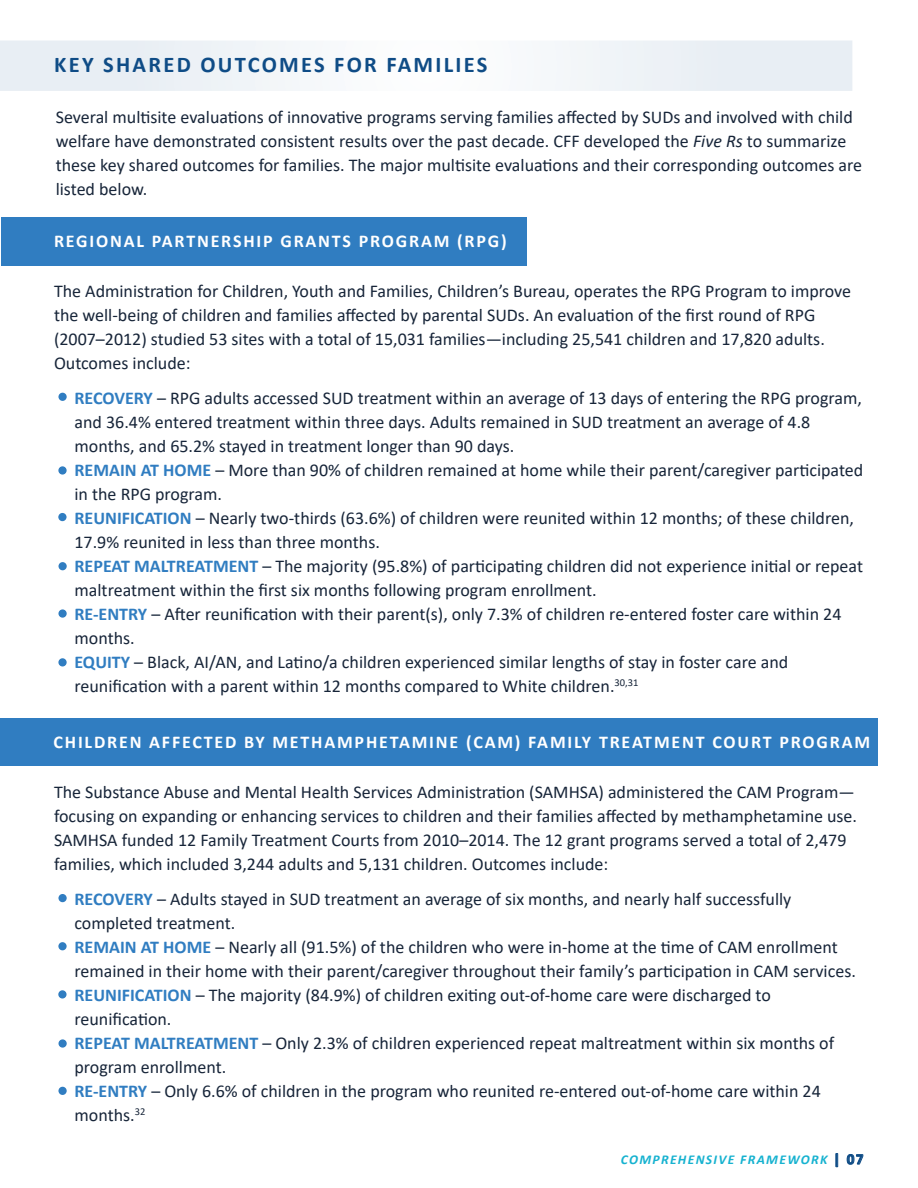
<style>
.page{position:relative;width:918px;height:1188px;background:#fff}
.page>*{position:absolute;margin:0;border:0;box-sizing:border-box;transform-origin:0 0}
.t1{font:700 22.5px "Calibri";letter-spacing:.1em;color:#0f4c86}
.t2{font:18px/24px "Calibri";color:#172539}
.t3{font:700 18px "Calibri";letter-spacing:.1em;color:#fff}
.t4{font:italic 700 13.5px "Calibri";letter-spacing:.1em;color:#16b2d0}
.s1{font-style:italic}
.s2{font-weight:700;color:#307dc1}
.s3{font-style:normal;font-size:15px;color:#0f4c86}
</style>
<div class="page">
<div style="left:1px;top:218px;width:525px;height:48px;background:#307dc1"></div>
<svg style="left:0;top:40px;width:852px;height:51px"></svg>
<div style="left:58px;top:466px;width:9px;height:9px;background:#307dc1;border-radius:50%"></div>
<div style="left:58px;top:393px;width:9px;height:8px;background:#307dc1;border-radius:50%"></div>
<div style="left:58px;top:658px;width:9px;height:8px;background:#307dc1;border-radius:50%"></div>
<div style="left:59px;top:562px;width:8px;height:8px;background:#307dc1;border-radius:50%"></div>
<div style="left:58px;top:609px;width:9px;height:9px;background:#307dc1;border-radius:50%"></div>
<div style="left:58px;top:942px;width:9px;height:8px;background:#307dc1;border-radius:50%"></div>
<div style="left:58px;top:894px;width:9px;height:8px;background:#307dc1;border-radius:50%"></div>
<div style="left:59px;top:1039px;width:8px;height:9px;background:#307dc1;border-radius:50%"></div>
<div style="left:58px;top:1087px;width:9px;height:8px;background:#307dc1;border-radius:50%"></div>
<div style="left:58px;top:990px;width:9px;height:9px;background:#307dc1;border-radius:50%"></div>
<div style="left:58px;top:513px;width:9px;height:8px;background:#307dc1;border-radius:50%"></div>
<div style="left:0;top:718px;width:878px;height:48px;background:#307dc1"></div>
<h2 class="t1" style="left:54px;top:49px;width:435px">KEY SHARED OUTCOMES FOR FAMILIES</h2>
<p class="t2" style="left:56px;top:105px;width:808px">Several multisite evaluations of innovative programs serving families affected by SUDs and involved with child welfare have demonstrated consistent results over the past decade. CFF developed the <span class="s1">Five Rs</span> to summarize these key shared outcomes for families. The major multisite evaluations and their corresponding outcomes are listed below.</p>
<h2 class="t3" style="left:54px;top:228px;width:454px">REGIONAL PARTNERSHIP GRANTS PROGRAM (RPG)</h2>
<p class="t2" style="left:54px;top:279px;width:799px">The Administration for Children, Youth and Families, Children’s Bureau, operates the RPG Program to improve the well-being of children and families affected by parental SUDs. An evaluation of the first round of RPG (2007–2012) studied 53 sites with a total of 15,031 families—including 25,541 children and 17,820 adults.<br>Outcomes include:</p>
<p class="t2" style="left:75px;top:385px;width:789px"><span class="s2">RECOVERY</span> – RPG adults accessed SUD treatment within an average of 13 days of entering the RPG program, and 36.4% entered treatment within three days. Adults remained in SUD treatment an average of 4.8 months, and 65.2% stayed in treatment longer than 90 days.</p>
<p class="t2" style="left:75px;top:457px;width:790px"><span class="s2">REMAIN AT HOME</span> – More than 90% of children remained at home while their parent/caregiver participated in the RPG program.</p>
<p class="t2" style="left:75px;top:505px;width:781px"><span class="s2">REUNIFICATION</span> – Nearly two-thirds (63.6%) of children were reunited within 12 months; of these children,<br>17.9% reunited in less than three months.</p>
<p class="t2" style="left:75px;top:553px;width:790px"><span class="s2">REPEAT MALTREATMENT</span> – The majority (95.8%) of participating children did not experience initial or repeat maltreatment within the first six months following program enrollment.</p>
<p class="t2" style="left:75px;top:601px;width:768px"><span class="s2">RE-ENTRY</span> – After reunification with their parent(s), only 7.3% of children re-entered foster care within 24 months.</p>
<p class="t2" style="left:75px;top:649px;width:715px"><span class="s2">EQUITY</span> – Black, AI/AN, and Latino/a children experienced similar lengths of stay in foster care and reunification with a parent within 12 months compared to White children.<sup>30,31</sup></p>
<h2 class="t3" style="left:54px;top:729px;width:818px">CHILDREN AFFECTED BY METHAMPHETAMINE (CAM) FAMILY TREATMENT COURT PROGRAM</h2>
<p class="t2" style="left:54px;top:780px;width:805px">The Substance Abuse and Mental Health Services Administration (SAMHSA) administered the CAM Program— focusing on expanding or enhancing services to children and their families affected by methamphetamine use.<br>SAMHSA funded 12 Family Treatment Courts from 2010–2014. The 12 grant programs served a total of 2,479 families, which included 3,244 adults and 5,131 children. Outcomes include:</p>
<p class="t2" style="left:75px;top:886px;width:718px"><span class="s2">RECOVERY</span> – Adults stayed in SUD treatment an average of six months, and nearly half successfully completed treatment.</p>
<p class="t2" style="left:75px;top:934px;width:783px"><span class="s2">REMAIN AT HOME</span> – Nearly all (91.5%) of the children who were in-home at the time of CAM enrollment remained in their home with their parent/caregiver throughout their family’s participation in CAM services.</p>
<p class="t2" style="left:75px;top:982px;width:698px"><span class="s2">REUNIFICATION</span> – The majority (84.9%) of children exiting out-of-home care were discharged to reunification.</p>
<p class="t2" style="left:75px;top:1030px;width:761px"><span class="s2">REPEAT MALTREATMENT</span> – Only 2.3% of children experienced repeat maltreatment within six months of program enrollment.</p>
<p class="t2" style="left:75px;top:1078px;width:748px"><span class="s2">RE-ENTRY</span> – Only 6.6% of children in the program who reunited re-entered out-of-home care within 24 months.<sup>32</sup></p>
<p class="t4" style="left:621px;top:1150px;width:244px">COMPREHENSIVE FRAMEWORK <span class="s3">| 07</span></p>
</div>
